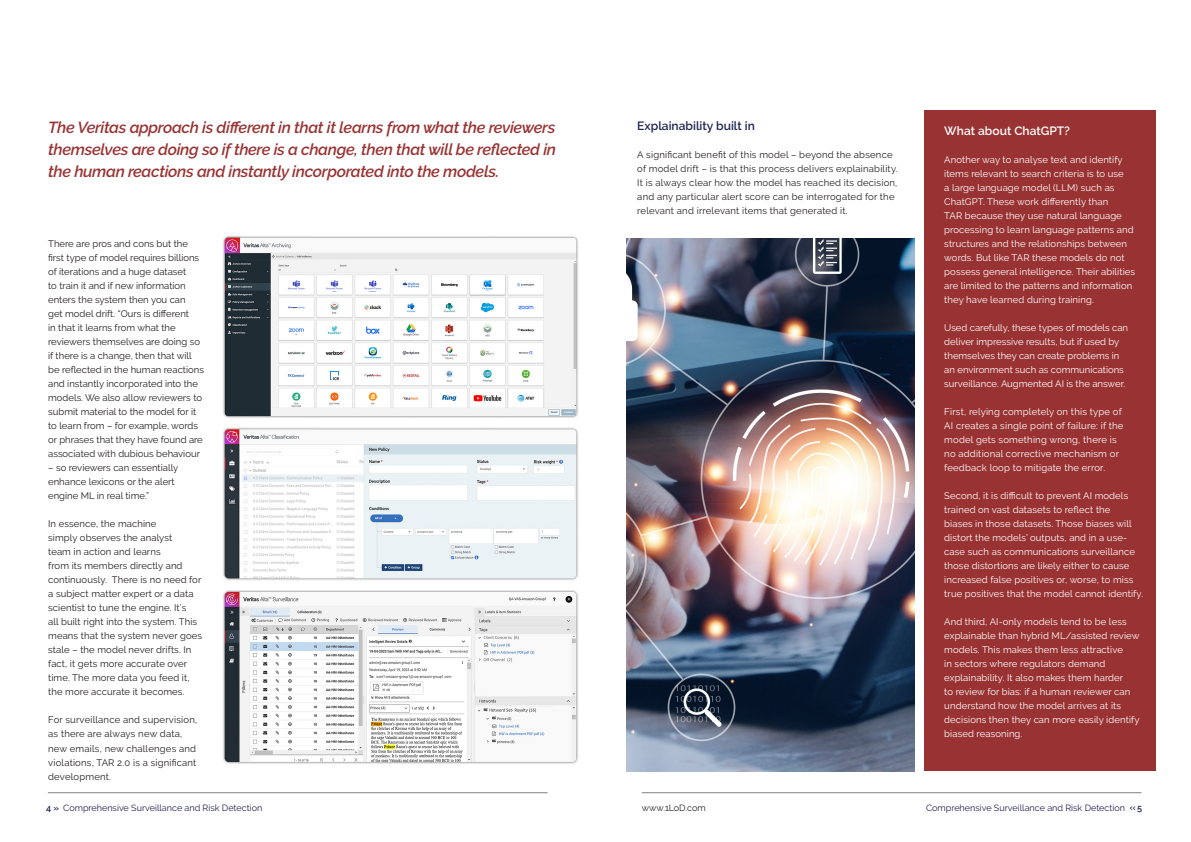
<style>
.page{position:relative;width:1191px;height:842px;background:#fff}
.page>*{position:absolute;margin:0;border:0;box-sizing:border-box;transform-origin:0 0}
.t1{font:italic 600 16px/22px "Raleway";letter-spacing:-.02em;color:#933;text-align:justify}
.t2{font:600 12px "Raleway";color:#1e2352}
.t3{font:600 12px "Raleway";color:#fff}
.t4{font:9.5px/14px "Raleway";letter-spacing:.01em;color:#fff}
.t5{font:9.5px/14px "Raleway";letter-spacing:.005em;color:#231f20}
.t6{font:9px "Raleway";color:#1e2352}
.t7{font:9px "Raleway";color:#231f20}
.s1{font-weight:600}
.s2{font-family:"Tahoma"}
</style>
<div class="page">
<hr style="left:642px;top:792px;width:499px;height:1px;background:#808285">
<hr style="left:48px;top:792px;width:499px;height:1px;background:#808285">
<div style="left:924px;top:111px;width:232px;height:660px;background:#933"></div>
<img style="left:626px;top:238px;width:288px;height:533px">
<img style="left:223px;top:235px;width:355px;height:529px">
<p class="t1" style="left:48px;top:117px;width:509px">The Veritas approach is different in that it learns from what the reviewers themselves are doing so if there is a change, then that will be reflected in the human reactions and instantly incorporated into the models.</p>
<p class="t2" style="left:637px;top:119px;width:119px">Explainability built in</p>
<p class="t5" style="left:637px;top:148px;width:262px">A significant benefit of this model – beyond the absence of model drift – is that this process delivers explainability.<br>It is always clear how the model has reached its decision, and any particular alert score can be interrogated for the relevant and irrelevant items that generated it.</p>
<p class="t5" style="left:48px;top:237px;width:157px">There are pros and cons but the first type of model requires billions of iterations and a huge dataset<br>to train it and if new information enters the system then you can<br>get model drift. “Ours is different<br>in that it learns from what the reviewers themselves are doing so if there is a change, then that will be reflected in the human reactions and instantly incorporated into the models. We also allow reviewers to submit material to the model for it to learn from – for example, words or phrases that they have found are associated with dubious behaviour</p>
<p class="t5" style="left:48px;top:461px;width:132px">– so reviewers can essentially enhance lexicons or the alert engine ML in real time.”</p>
<p class="t5" style="left:48px;top:517px;width:155px">In essence, the machine<br>simply observes the analyst<br>team in action and learns<br>from its members directly and continuously. There is no need for a subject matter expert or a data scientist to tune the engine. It’s<br>all built right into the system. This means that the system never goes stale – the model never drifts. In fact, it gets more accurate over time. The more data you feed it, the more accurate it becomes.</p>
<p class="t5" style="left:48px;top:713px;width:150px">For surveillance and supervision, as there are always new data, new emails, new challenges and violations, TAR 2.0 is a significant development.</p>
<p class="t3" style="left:944px;top:123px;width:127px">What about ChatGPT?</p>
<p class="t4" style="left:944px;top:152px;width:192px">Another way to analyse text and identify items relevant to search criteria is to use<br>a large language model (LLM) such as ChatGPT. These work differently than<br>TAR because they use natural language processing to learn language patterns and structures and the relationships between words. But like TAR these models do not possess general intelligence. Their abilities are limited to the patterns and information they have learned during training.</p>
<p class="t4" style="left:944px;top:320px;width:185px">Used carefully, these types of models can deliver impressive results, but if used by themselves they can create problems in an environment such as communications surveillance. Augmented AI is the answer.</p>
<p class="t4" style="left:944px;top:404px;width:181px">First, relying completely on this type of AI creates a single point of failure: if the model gets something wrong, there is no additional corrective mechanism or feedback loop to mitigate the error.</p>
<p class="t4" style="left:944px;top:488px;width:200px">Second, it is difficult to prevent AI models trained on vast datasets to reflect the<br>biases in those datasets. Those biases will distort the models’ outputs, and in a use&shy;case such as communications surveillance those distortions are likely either to cause increased false positives or, worse, to miss true positives that the model cannot identify.</p>
<p class="t4" style="left:944px;top:614px;width:197px">And third, AI-only models tend to be less explainable than hybrid ML/assisted review models. This makes them less attractive<br>in sectors where regulators demand explainability. It also makes them harder<br>to review for bias: if a human reviewer can understand how the model arrives at its decisions then they can more easily identify biased reasoning.</p>
<p class="t6" style="left:46px;top:802px;width:217px"><span class="s1">4 »</span> Comprehensive Surveillance and Risk Detection</p>
<p class="t7" style="left:642px;top:802px;width:65px">www.1LoD.com</p>
<p class="t6" style="left:926px;top:802px;width:218px">Comprehensive Surveillance and Risk Detection <span class="s2">‹‹</span> <span class="s1">5</span></p>
</div>
